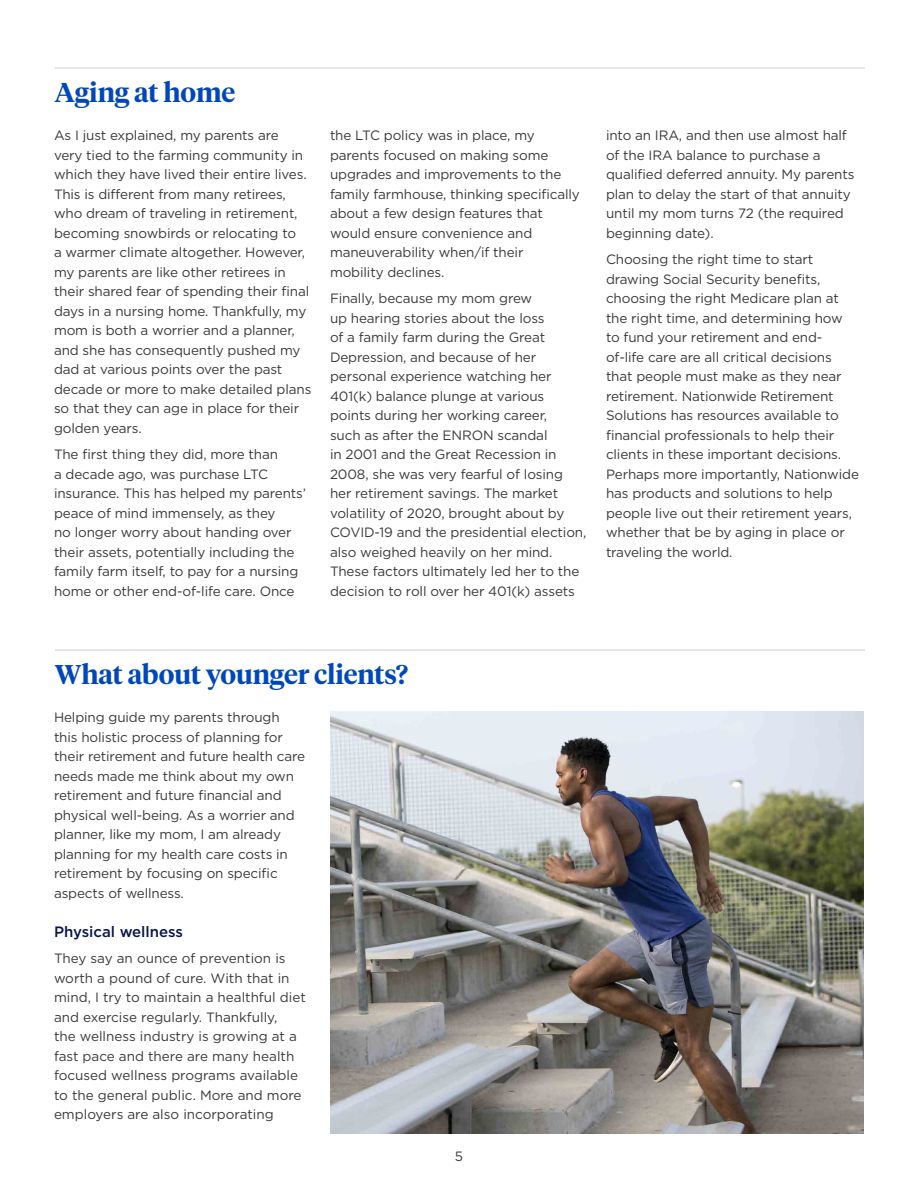
<style>
.page{position:relative;width:918px;height:1188px;background:#fff}
.page>*{position:absolute;margin:0;border:0;box-sizing:border-box;transform-origin:0 0}
.subhead_1{font:600 27px "Tiempos Headline";letter-spacing:-.005em;color:#0047bb}
.Body_copy{font:500 15px "Gotham";color:#08144d}
.Body_copy-2{font:13.5px/19.5px "Gotham";letter-spacing:-.01em;color:#393939}
</style>
<div class="page">
<hr style="left:55px;top:67px;width:810px;height:2px;background:#d0d3d4">
<hr style="left:55px;top:650px;width:810px;height:1px;background:#d0d3d4">
<img style="left:330px;top:712px;width:534px;height:422px">
<h2 class="subhead_1" style="left:55px;top:74px;width:182px">Aging at home</h2>
<p class="Body_copy-2" style="left:54px;top:126px;width:259px">As I just explained, my parents are<br>very tied to the farming community in which they have lived their entire lives.<br>This is different from many retirees, who dream of traveling in retirement, becoming snowbirds or relocating to<br>a warmer climate altogether. However, my parents are like other retirees in their shared fear of spending their final days in a nursing home. Thankfully, my mom is both a worrier and a planner, and she has consequently pushed my dad at various points over the past decade or more to make detailed plans so that they can age in place for their golden years.</p>
<p class="Body_copy-2" style="left:54px;top:444px;width:254px">The first thing they did, more than<br>a decade ago, was purchase LTC insurance. This has helped my parents’ peace of mind immensely, as they<br>no longer worry about handing over their assets, potentially including the family farm itself, to pay for a nursing home or other end-of-life care. Once</p>
<p class="Body_copy-2" style="left:330px;top:126px;width:251px">the LTC policy was in place, my parents focused on making some upgrades and improvements to the family farmhouse, thinking specifically about a few design features that would ensure convenience and maneuverability when/if their mobility declines.</p>
<p class="Body_copy-2" style="left:330px;top:288px;width:258px">Finally, because my mom grew<br>up hearing stories about the loss<br>of a family farm during the Great Depression, and because of her personal experience watching her 401(k) balance plunge at various points during her working career,<br>such as after the ENRON scandal<br>in 2001 and the Great Recession in 2008, she was very fearful of losing her retirement savings. The market volatility of 2020, brought about by COVID-19 and the presidential election, also weighed heavily on her mind.<br>These factors ultimately led her to the decision to roll over her 401(k) assets</p>
<p class="Body_copy-2" style="left:606px;top:126px;width:250px">into an IRA, and then use almost half of the IRA balance to purchase a qualified deferred annuity. My parents plan to delay the start of that annuity until my mom turns 72 (the required beginning date).</p>
<p class="Body_copy-2" style="left:606px;top:249px;width:255px">Choosing the right time to start drawing Social Security benefits, choosing the right Medicare plan at the right time, and determining how to fund your retirement and end&shy;of-life care are all critical decisions that people must make as they near retirement. Nationwide Retirement Solutions has resources available to financial professionals to help their clients in these important decisions.<br>Perhaps more importantly, Nationwide has products and solutions to help people live out their retirement years, whether that be by aging in place or traveling the world.</p>
<h2 class="subhead_1" style="left:55px;top:656px;width:355px">What about younger clients?</h2>
<p class="Body_copy-2" style="left:54px;top:708px;width:253px">Helping guide my parents through this holistic process of planning for their retirement and future health care needs made me think about my own retirement and future financial and physical well-being. As a worrier and planner, like my mom, I am already planning for my health care costs in retirement by focusing on specific aspects of wellness.</p>
<p class="Body_copy" style="left:54px;top:922px;width:131px">Physical wellness</p>
<p class="Body_copy-2" style="left:54px;top:948px;width:253px">They say an ounce of prevention is worth a pound of cure. With that in mind, I try to maintain a healthful diet and exercise regularly. Thankfully,<br>the wellness industry is growing at a fast pace and there are many health focused wellness programs available to the general public. More and more employers are also incorporating</p>
<p class="Body_copy-2" style="left:455px;top:1146px;width:10px">5</p>
</div>
